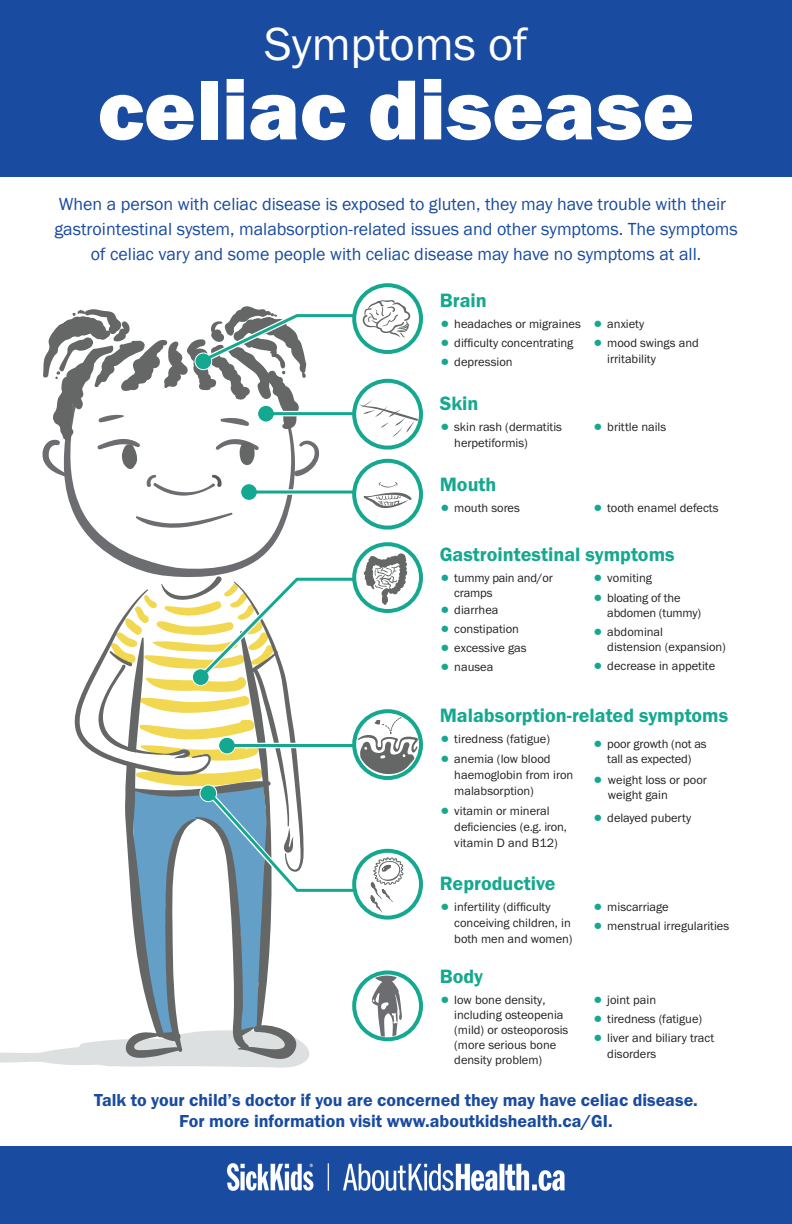
<style>
.page{position:relative;width:792px;height:1224px;background:#fff}
.page>*{position:absolute;margin:0;border:0;box-sizing:border-box;transform-origin:0 0}
.t1{font:88px "Franklin Gothic URW Hea";color:#fff}
.t2{font:48px "Franklin Gothic URW Boo";color:#fff}
.t3{font:20px "Franklin Gothic URW Dem";color:#15a890}
.t4{font:18px/25px "Franklin Gothic";color:#194ba0;text-align:center}
.t5{font:18px/21px "Franklin Gothic URW Dem";color:#194ba0;text-align:center}
.t6{font:12.5px/16px "Franklin Gothic URW Boo";color:#231f20}
.s1{color:#15a890}
</style>
<div class="page">
<div style="left:0;top:0;width:792px;height:176px;background:#194ba0"></div>
<div style="left:0;top:1146px;width:792px;height:78px;background:#194ba0"></div>
<svg style="left:83px;top:529px;width:199px;height:24px"></svg>
<img style="left:228px;top:1164px;width:336px;height:26px">
<div style="left:352px;top:970px;width:71px;height:71px;border:4px solid #15a890;border-radius:50%"></div>
<svg style="left:354px;top:285px;width:67px;height:67px"></svg>
<div style="left:352px;top:283px;width:71px;height:71px;border:4px solid #15a890;border-radius:50%"></div>
<div style="left:352px;top:849px;width:71px;height:71px;border:4px solid #15a890;border-radius:50%"></div>
<div style="left:352px;top:709px;width:71px;height:71px;border:4px solid #15a890;border-radius:50%"></div>
<svg style="left:354px;top:544px;width:67px;height:67px"></svg>
<div style="left:352px;top:542px;width:71px;height:71px;border:4px solid #15a890;border-radius:50%"></div>
<div style="left:352px;top:459px;width:71px;height:71px;border:4px solid #15a890;border-radius:50%"></div>
<svg style="left:42px;top:299px;width:377px;height:230px"></svg>
<svg style="left:0;top:553px;width:418px;height:515px"></svg>
<h2 class="t2" style="left:265px;top:15px;width:264px">Symptoms of</h2>
<h1 class="t1" style="left:98px;top:53px;width:598px">celiac disease</h1>
<p class="t4" style="left:54px;top:191px;width:685px">When a person with celiac disease is exposed to gluten, they may have trouble with their gastrointestinal system, malabsorption-related issues and other symptoms. The symptoms of celiac vary and some people with celiac disease may have no symptoms at all.</p>
<h3 class="t3" style="left:440px;top:288px;width:49px">Brain</h3>
<p class="t6" style="left:441px;top:316px;width:142px"><span class="s1">●</span> headaches or migraines</p>
<p class="t6" style="left:441px;top:335px;width:134px"><span class="s1">●</span> difficulty concentrating</p>
<p class="t6" style="left:441px;top:354px;width:73px"><span class="s1">●</span> depression</p>
<p class="t6" style="left:594px;top:316px;width:52px"><span class="s1">●</span> anxiety</p>
<p class="t6" style="left:607px;top:335px;width:93px;text-indent:-14px"><span class="s1">●</span> mood swings and irritability</p>
<h3 class="t3" style="left:440px;top:391px;width:40px">Skin</h3>
<p class="t6" style="left:454px;top:418px;width:109px;text-indent:-13px"><span class="s1">●</span> skin rash (dermatitis herpetiformis)</p>
<p class="t6" style="left:594px;top:418px;width:74px"><span class="s1">●</span> brittle nails</p>
<h3 class="t3" style="left:440px;top:472px;width:58px">Mouth</h3>
<p class="t6" style="left:441px;top:500px;width:81px"><span class="s1">●</span> mouth sores</p>
<p class="t6" style="left:594px;top:500px;width:126px"><span class="s1">●</span> tooth enamel defects</p>
<h3 class="t3" style="left:440px;top:542px;width:236px">Gastrointestinal symptoms</h3>
<p class="t6" style="left:454px;top:570px;width:100px;line-height:15px;text-indent:-14px"><span class="s1">●</span> tummy pain and/or cramps</p>
<p class="t6" style="left:441px;top:602px;width:59px"><span class="s1">●</span> diarrhea</p>
<p class="t6" style="left:441px;top:621px;width:80px"><span class="s1">●</span> constipation</p>
<p class="t6" style="left:441px;top:640px;width:87px"><span class="s1">●</span> excessive gas</p>
<p class="t6" style="left:441px;top:659px;width:54px"><span class="s1">●</span> nausea</p>
<p class="t6" style="left:594px;top:570px;width:60px"><span class="s1">●</span> vomiting</p>
<p class="t6" style="left:607px;top:590px;width:95px;line-height:15px;text-indent:-14px"><span class="s1">●</span> bloating of the abdomen (tummy)</p>
<p class="t6" style="left:607px;top:624px;width:120px;line-height:15px;text-indent:-14px"><span class="s1">●</span> abdominal<br>distension (expansion)</p>
<p class="t6" style="left:594px;top:658px;width:123px"><span class="s1">●</span> decrease in appetite</p>
<h3 class="t3" style="left:440px;top:703px;width:290px">Malabsorption-related symptoms</h3>
<p class="t6" style="left:441px;top:731px;width:111px"><span class="s1">●</span> tiredness (fatigue)</p>
<p class="t6" style="left:594px;top:736px;width:114px;line-height:15px;text-align:center"><span class="s1">●</span> poor growth (not as tall as expected)</p>
<p class="t6" style="left:454px;top:751px;width:120px;text-indent:-14px"><span class="s1">●</span> anemia (low blood haemoglobin from iron malabsorption)</p>
<p class="t6" style="left:454px;top:802px;width:114px;text-indent:-14px"><span class="s1">●</span> vitamin or mineral deficiencies (e.g. iron, vitamin D and B12)</p>
<h3 class="t3" style="left:440px;top:871px;width:117px">Reproductive</h3>
<p class="t6" style="left:454px;top:899px;width:120px;text-indent:-14px"><span class="s1">●</span> infertility (difficulty conceiving children, in both men and women)</p>
<p class="t6" style="left:594px;top:899px;width:76px"><span class="s1">●</span> miscarriage</p>
<p class="t6" style="left:608px;top:772px;width:101px;line-height:15px;text-indent:-14px"><span class="s1">●</span> weight loss or poor weight gain</p>
<p class="t6" style="left:594px;top:810px;width:99px"><span class="s1">●</span> delayed puberty</p>
<p class="t6" style="left:594px;top:918px;width:137px"><span class="s1">●</span> menstrual irregularities</p>
<h3 class="t3" style="left:440px;top:964px;width:45px">Body</h3>
<p class="t6" style="left:454px;top:992px;width:116px;line-height:15px;text-indent:-14px"><span class="s1">●</span> low bone density, including osteopenia (mild) or osteoporosis (more serious bone density problem)</p>
<p class="t6" style="left:594px;top:992px;width:64px"><span class="s1">●</span> joint pain</p>
<p class="t6" style="left:594px;top:1011px;width:110px"><span class="s1">●</span> tiredness (fatigue)</p>
<p class="t6" style="left:607px;top:1030px;width:109px;text-indent:-14px"><span class="s1">●</span> liver and biliary tract disorders</p>
<h3 class="t5" style="left:94px;top:1089px;width:605px">Talk to your child’s doctor if you are concerned they may have celiac disease.<br>For more information visit www.aboutkidshealth.ca/GI.</h3>
</div>
